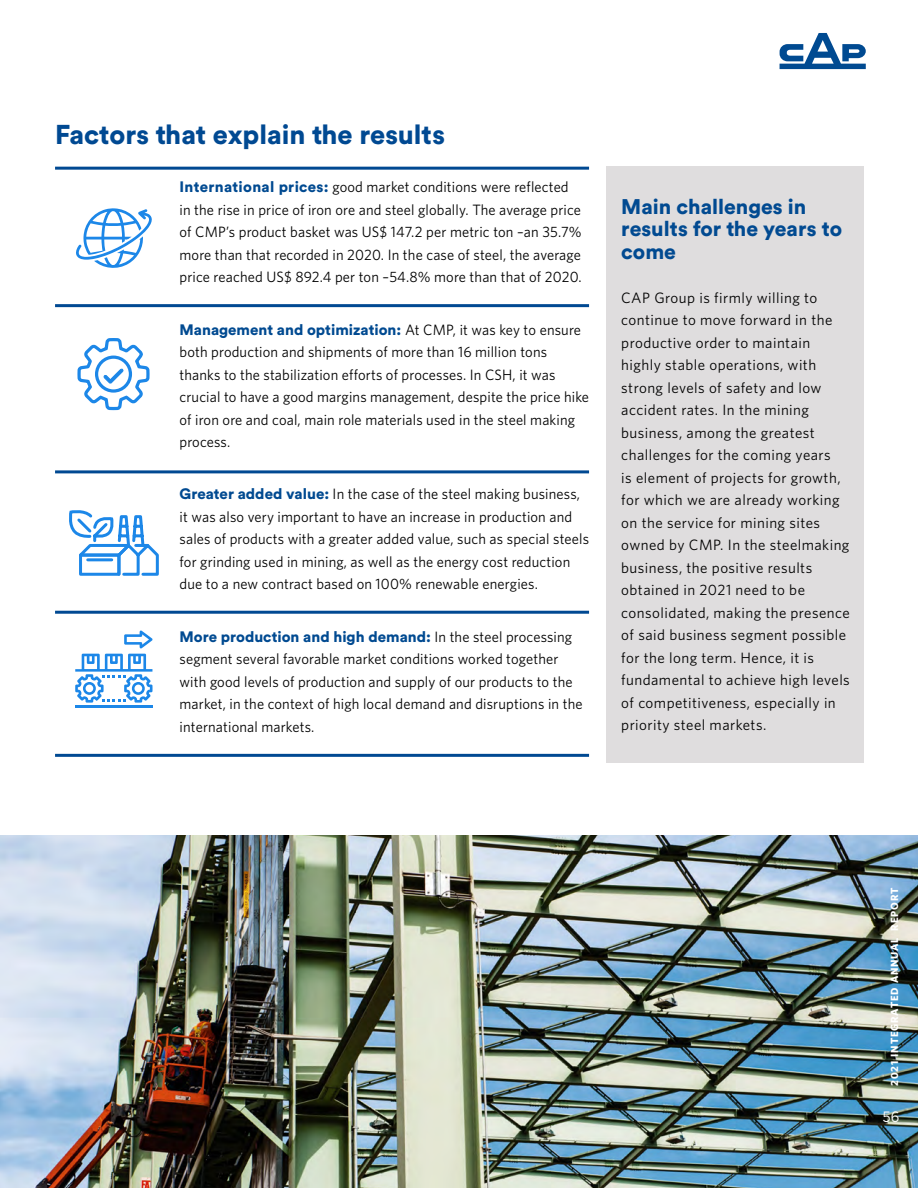
<style>
.page{position:relative;width:918px;height:1188px;background:#fff}
.page>*{position:absolute;margin:0;border:0;box-sizing:border-box;transform-origin:0 0}
.t1{font:900 27px "Circular Std";color:#004992}
.t2{font:900 21px/22.5px "Circular Std";color:#014a91}
.t3{font:15px/22.5px "Whitney";letter-spacing:.01em;color:#000}
.t4{font:15px/22.5px "Whitney";letter-spacing:.03em;color:#000}
.t5{font:900 15px "Circular Std";color:#014a91}
.t6{font:15px "Gotham HTF";color:#fff;scale:.9 1}
.t7{font:700 10.5px "Whitney";letter-spacing:.08em;color:#fff}
.s1{font-family:"Circular Std";font-weight:900;color:#014a91}
.s2{font-family:"Whitney";font-weight:400;color:#000}
</style>
<div class="page">
<svg style="left:780px;top:33px;width:86px;height:36px"></svg>
<hr style="left:55px;top:304px;width:534px;height:3px;background:#004992">
<hr style="left:55px;top:167px;width:534px;height:3px;background:#004992">
<hr style="left:55px;top:470px;width:534px;height:3px;background:#004992">
<hr style="left:55px;top:611px;width:534px;height:3px;background:#004992">
<hr style="left:55px;top:754px;width:534px;height:3px;background:#004992">
<svg style="left:69px;top:510px;width:90px;height:66px"></svg>
<hr style="left:75px;top:705px;width:77px;height:3px;background:#1c87e8">
<svg style="left:124px;top:631px;width:29px;height:17px"></svg>
<svg style="left:75px;top:654px;width:78px;height:49px"></svg>
<svg style="left:76px;top:208px;width:76px;height:203px"></svg>
<div style="left:606px;top:166px;width:258px;height:596px;background:#dfddde"></div>
<img style="left:0;top:836px;width:918px;height:352px">
<h1 class="t1" style="left:55px;top:117px;width:391px">Factors that explain the results</h1>
<p class="t3" style="left:180px;top:176px;width:404px"><span class="s1">International prices:</span> good market conditions were reflected in the rise in price of iron ore and steel globally. The average price of CMP’s product basket was US$ 147.2 per metric ton –an 35.7% more than that recorded in 2020. In the case of steel, the average price reached US$ 892.4 per ton –54.8% more than that of 2020.</p>
<p class="t5" style="left:180px;top:319px;width:403px">Management and optimization: <span class="s2">At CMP, it was key to ensure</span></p>
<p class="t3" style="left:180px;top:340px;width:411px">both production and shipments of more than 16 million tons thanks to the stabilization efforts of processes. In CSH, it was crucial to have a good margins management, despite the price hike of iron ore and coal, main role materials used in the steel making process.</p>
<p class="t3" style="left:180px;top:483px;width:411px"><span class="s1">Greater added value:</span> In the case of the steel making business, it was also very important to have an increase in production and sales of products with a greater added value, such as special steels for grinding used in mining, as well as the energy cost reduction due to a new contract based on 100% renewable energies.</p>
<p class="t5" style="left:180px;top:626px;width:394px">More production and high demand: <span class="s2">In the steel processing</span></p>
<p class="t3" style="left:180px;top:647px;width:405px">segment several favorable market conditions worked together with good levels of production and supply of our products to the market, in the context of high local demand and disruptions in the international markets.</p>
<h2 class="t2" style="left:621px;top:195px;width:222px">Main challenges in results for the years to come</h2>
<p class="t4" style="left:621px;top:286px;width:230px">CAP Group is firmly willing to continue to move forward in the productive order to maintain highly stable operations, with strong levels of safety and low accident rates. In the mining business, among the greatest challenges for the coming years<br>is element of projects for growth, for which we are already working on the service for mining sites owned by CMP. In the steelmaking business, the positive results obtained in 2021 need to be consolidated, making the presence of said business segment possible for the long term. Hence, it is fundamental to achieve high levels of competitiveness, especially in priority steel markets.</p>
<p class="t7" style="left:888px;top:1086px;width:199px;rotate:-90deg">2021 INTEGRATED ANNUAL REPORT</p>
<p class="t6" style="left:883px;top:1109px;width:20px">56</p>
</div>
